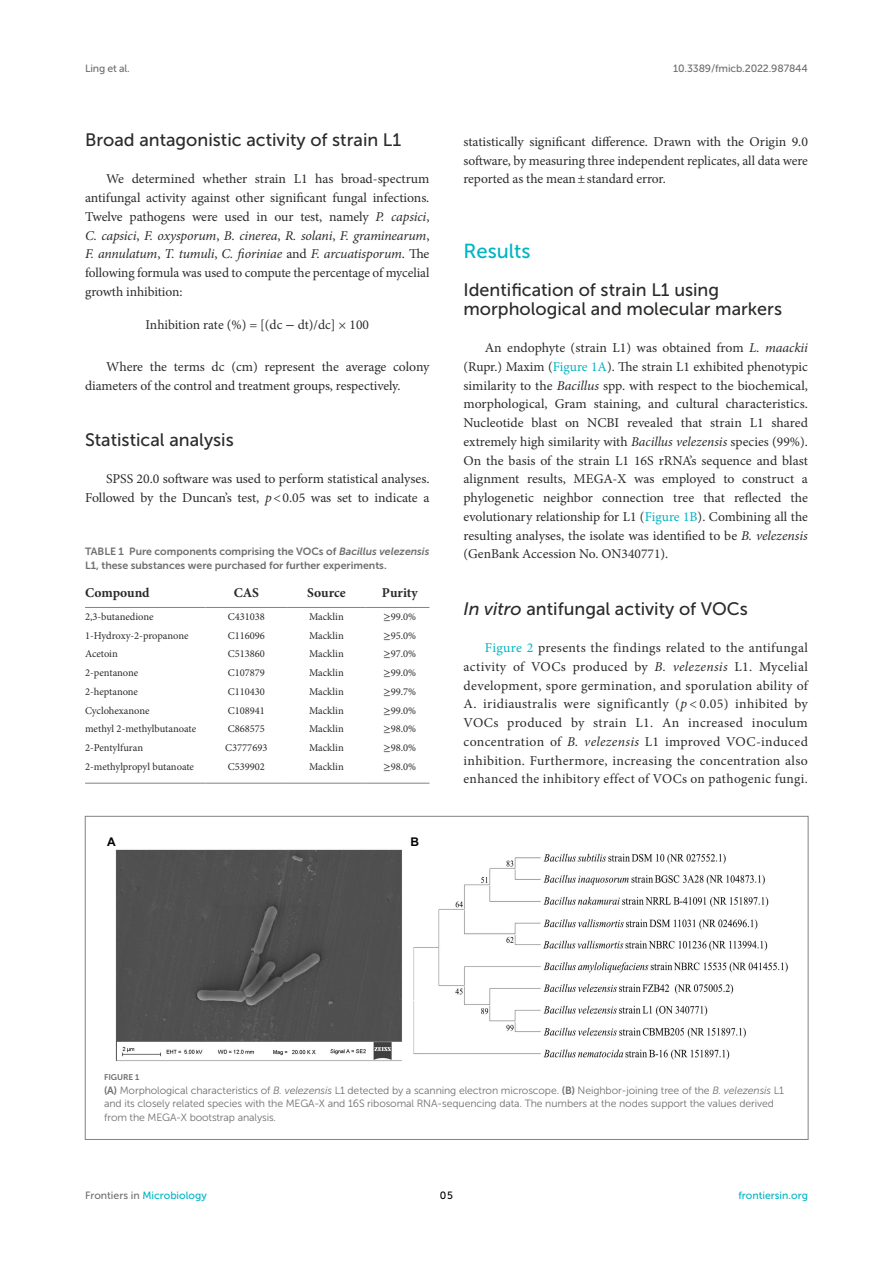
<style>
.page{position:relative;width:893px;height:1263px;background:#fff}
.page>*{position:absolute;margin:0;border:0;box-sizing:border-box;transform-origin:0 0}
.HEAD_1{font:20.25px "Museo Sans 500";color:#00b4c4}
.HEAD_2{font:18px "Museo Sans 500";color:#2b2b2a}
.HEAD_2_after_HEAD_1{font:18px/18.8px "Museo Sans 500";color:#2b2b2a}
.TEXT_FLUSH{font:13.5px/18.8px "Minion Pro";letter-spacing:-.005em;color:#2b2b2a;text-align:justify}
.TEXT{font:13.5px/18.8px "Minion Pro";letter-spacing:-.01em;color:#2b2b2a}
.EQ{font:13.5px "Minion Pro";color:#2b2b2a}
.TB_CH{font:700 13.5px "Minion Pro";color:#2b2b2a}
.t1{font:700 12px "Arial";color:#000}
.TB_TX{font:10.5px "Minion Pro";color:#2b2b2a}
.FIG_LEG{font:10.5px/13.5px "Museo Sans 300";letter-spacing:-.01em;color:#706f70}
.TT{font:10.5px/13.5px "Museo Sans 700";color:#706f70}
.t2{font:10.5px "Museo Sans 500";color:#00b4c4}
.t3{font:10.5px "Museo Sans 500";letter-spacing:-.015em;color:#706f70}
.t4{font:10.5px "Museo Sans 500";color:#000}
.FIG_HD{font:8.25px "Museo Sans 700";letter-spacing:-.01em;color:#706f70}
.s1{font-style:italic}
.s2{font-family:"STIX General"}
.s3{color:#00b4c4}
.s4{font-family:"Museo Sans 700"}
.s5{color:#706f70}
</style>
<div class="page">
<img style="left:115px;top:849px;width:673px;height:212px">
<hr style="left:287px;top:783px;width:79px;height:1px;background:#808285">
<hr style="left:206px;top:783px;width:81px;height:1px;background:#808285">
<hr style="left:366px;top:783px;width:63px;height:1px;background:#808285">
<hr style="left:85px;top:783px;width:121px;height:1px;background:#808285">
<hr style="left:206px;top:607px;width:81px;height:1px;background:#808285">
<hr style="left:287px;top:607px;width:79px;height:1px;background:#808285">
<hr style="left:366px;top:607px;width:63px;height:1px;background:#808285">
<hr style="left:85px;top:607px;width:121px;height:1px;background:#808285">
<p class="t3" style="left:85px;top:63px;width:46px">Ling et al.</p>
<p class="t3" style="left:673px;top:63px;width:136px">10.3389/fmicb.2022.987844</p>
<p class="HEAD_2" style="left:85px;top:130px;width:318px">Broad antagonistic activity of strain L1</p>
<p class="TEXT_FLUSH" style="left:85px;top:170px;width:346px;text-indent:21px">We determined whether strain L1 has broad-spectrum antifungal activity against other significant fungal infections.<br>Twelve pathogens were used in our test, namely <span class="s1">P. capsici</span>, <span class="s1">C. capsici</span>, <span class="s1">F. oxysporum</span>, <span class="s1">B. cinerea</span>, <span class="s1">R. solani</span>, <span class="s1">F. graminearum</span>, <span class="s1">F. annulatum</span>, <span class="s1">T. tumuli</span>, <span class="s1">C. fioriniae</span> and <span class="s1">F. arcuatisporum</span>. The following formula was used to compute the percentage of mycelial growth inhibition:</p>
<p class="EQ" style="left:146px;top:316px;width:225px">Inhibition rate (%) = [(dc <span class="s2">−</span> dt)/dc] × 100</p>
<p class="TEXT" style="left:85px;top:357px;width:346px;text-indent:21px">Where the terms dc (cm) represent the average colony diameters of the control and treatment groups, respectively.</p>
<p class="HEAD_2" style="left:85px;top:430px;width:150px">Statistical analysis</p>
<p class="TEXT_FLUSH" style="left:85px;top:470px;width:346px;text-align:right">SPSS 20.0 software was used to perform statistical analyses.<br>Followed by the Duncan’s test, <span class="s1">p</span>&lt;0.05 was set to indicate a</p>
<p class="TT" style="left:85px;top:545px;width:346px">TABLE 1 Pure components comprising the VOCs of <span class="s1">Bacillus velezensis<br></span>L1, these substances were purchased for further experiments.</p>
<p class="TB_CH" style="left:85px;top:583px;width:66px">Compound</p>
<p class="TB_CH" style="left:234px;top:583px;width:27px">CAS</p>
<p class="TB_CH" style="left:307px;top:583px;width:40px">Source</p>
<p class="TB_CH" style="left:382px;top:583px;width:37px">Purity</p>
<p class="TB_TX" style="left:85px;top:609px;width:70px">2,3-butanedione</p>
<p class="TB_TX" style="left:228px;top:609px;width:39px">C431038</p>
<p class="TB_TX" style="left:309px;top:609px;width:36px">Macklin</p>
<p class="TB_TX" style="left:384px;top:609px;width:34px"><span class="s2">≥</span>99.0%</p>
<p class="TB_TX" style="left:85px;top:628px;width:105px">1-Hydroxy-2-propanone</p>
<p class="TB_TX" style="left:228px;top:628px;width:39px">C116096</p>
<p class="TB_TX" style="left:309px;top:628px;width:36px">Macklin</p>
<p class="TB_TX" style="left:384px;top:628px;width:34px"><span class="s2">≥</span>95.0%</p>
<p class="TB_TX" style="left:85px;top:647px;width:34px">Acetoin</p>
<p class="TB_TX" style="left:228px;top:647px;width:39px">C513860</p>
<p class="TB_TX" style="left:309px;top:647px;width:36px">Macklin</p>
<p class="TB_TX" style="left:384px;top:647px;width:34px"><span class="s2">≥</span>97.0%</p>
<p class="TB_TX" style="left:85px;top:666px;width:55px">2-pentanone</p>
<p class="TB_TX" style="left:228px;top:666px;width:39px">C107879</p>
<p class="TB_TX" style="left:309px;top:666px;width:36px">Macklin</p>
<p class="TB_TX" style="left:384px;top:666px;width:34px"><span class="s2">≥</span>99.0%</p>
<p class="TB_TX" style="left:85px;top:684px;width:55px">2-heptanone</p>
<p class="TB_TX" style="left:228px;top:684px;width:39px">C110430</p>
<p class="TB_TX" style="left:309px;top:684px;width:36px">Macklin</p>
<p class="TB_TX" style="left:384px;top:684px;width:34px"><span class="s2">≥</span>99.7%</p>
<p class="TB_TX" style="left:85px;top:703px;width:66px">Cyclohexanone</p>
<p class="TB_TX" style="left:228px;top:703px;width:39px">C108941</p>
<p class="TB_TX" style="left:309px;top:703px;width:36px">Macklin</p>
<p class="TB_TX" style="left:384px;top:703px;width:34px"><span class="s2">≥</span>99.0%</p>
<p class="TB_TX" style="left:85px;top:722px;width:113px">methyl 2-methylbutanoate</p>
<p class="TB_TX" style="left:228px;top:722px;width:39px">C868575</p>
<p class="TB_TX" style="left:309px;top:722px;width:36px">Macklin</p>
<p class="TB_TX" style="left:384px;top:722px;width:34px"><span class="s2">≥</span>98.0%</p>
<p class="TB_TX" style="left:85px;top:741px;width:60px">2-Pentylfuran</p>
<p class="TB_TX" style="left:225px;top:741px;width:44px">C3777693</p>
<p class="TB_TX" style="left:309px;top:741px;width:36px">Macklin</p>
<p class="TB_TX" style="left:384px;top:741px;width:34px"><span class="s2">≥</span>98.0%</p>
<p class="TB_TX" style="left:85px;top:759px;width:111px">2-methylpropyl butanoate</p>
<p class="TB_TX" style="left:228px;top:759px;width:39px">C539902</p>
<p class="TB_TX" style="left:309px;top:759px;width:36px">Macklin</p>
<p class="TB_TX" style="left:384px;top:759px;width:34px"><span class="s2">≥</span>98.0%</p>
<p class="t1" style="left:107px;top:834px;width:10px">A</p>
<p class="t1" style="left:410px;top:834px;width:10px">B</p>
<p class="TEXT_FLUSH" style="left:463px;top:132px;width:346px">statistically significant difference. Drawn with the Origin 9.0 software, by measuring three independent replicates, all data were reported as the mean±standard error.</p>
<p class="HEAD_1" style="left:463px;top:240px;width:69px">Results</p>
<p class="HEAD_2_after_HEAD_1" style="left:463px;top:280px;width:320px">Identification of strain L1 using morphological and molecular markers</p>
<p class="TEXT_FLUSH" style="left:463px;top:338px;width:346px;text-indent:21px">An endophyte (strain L1) was obtained from <span class="s1">L. maackii </span>(Rupr.) Maxim (<span class="s3">Figure 1A</span>). The strain L1 exhibited phenotypic similarity to the <span class="s1">Bacillus</span> spp. with respect to the biochemical, morphological, Gram staining, and cultural characteristics.<br>Nucleotide blast on NCBI revealed that strain L1 shared extremely high similarity with <span class="s1">Bacillus velezensis</span> species (99%).<br>On the basis of the strain L1 16S rRNA’s sequence and blast alignment results, MEGA-X was employed to construct a phylogenetic neighbor connection tree that reflected the evolutionary relationship for L1 (<span class="s3">Figure 1B</span>). Combining all the resulting analyses, the isolate was identified to be <span class="s1">B. velezensis </span>(GenBank Accession No. ON340771).</p>
<p class="HEAD_2" style="left:463px;top:598px;width:286px"><span class="s1">In vitro</span> antifungal activity of VOCs</p>
<p class="TEXT_FLUSH" style="left:463px;top:638px;width:346px;text-indent:21px"><span class="s3">Figure 2</span> presents the findings related to the antifungal activity of VOCs produced by <span class="s1">B. velezensis</span> L1. Mycelial development, spore germination, and sporulation ability of A. iridiaustralis were significantly (<span class="s1">p</span> &lt; 0.05) inhibited by VOCs produced by strain L1. An increased inoculum concentration of <span class="s1">B. velezensis</span> L1 improved VOC-induced inhibition. Furthermore, increasing the concentration also enhanced the inhibitory effect of VOCs on pathogenic fungi.</p>
<p class="FIG_HD" style="left:104px;top:1072px;width:37px">FIGURE 1</p>
<p class="FIG_LEG" style="left:104px;top:1083px;width:681px"><span class="s4">(A)</span> Morphological characteristics of <span class="s1">B. velezensis</span> L1 detected by a scanning electron microscope. <span class="s4">(B)</span> Neighbor-joining tree of the <span class="s1">B. velezensis</span> L1 and its closely related species with the MEGA-X and 16S ribosomal RNA-sequencing data. The numbers at the nodes support the values derived from the MEGA-X bootstrap analysis.</p>
<p class="t2" style="left:85px;top:1190px;width:123px"><span class="s5">Frontiers in</span> Microbiology</p>
<p class="t4" style="left:440px;top:1190px;width:14px">05</p>
<p class="t2" style="left:738px;top:1190px;width:71px">frontiersin.org</p>
</div>
